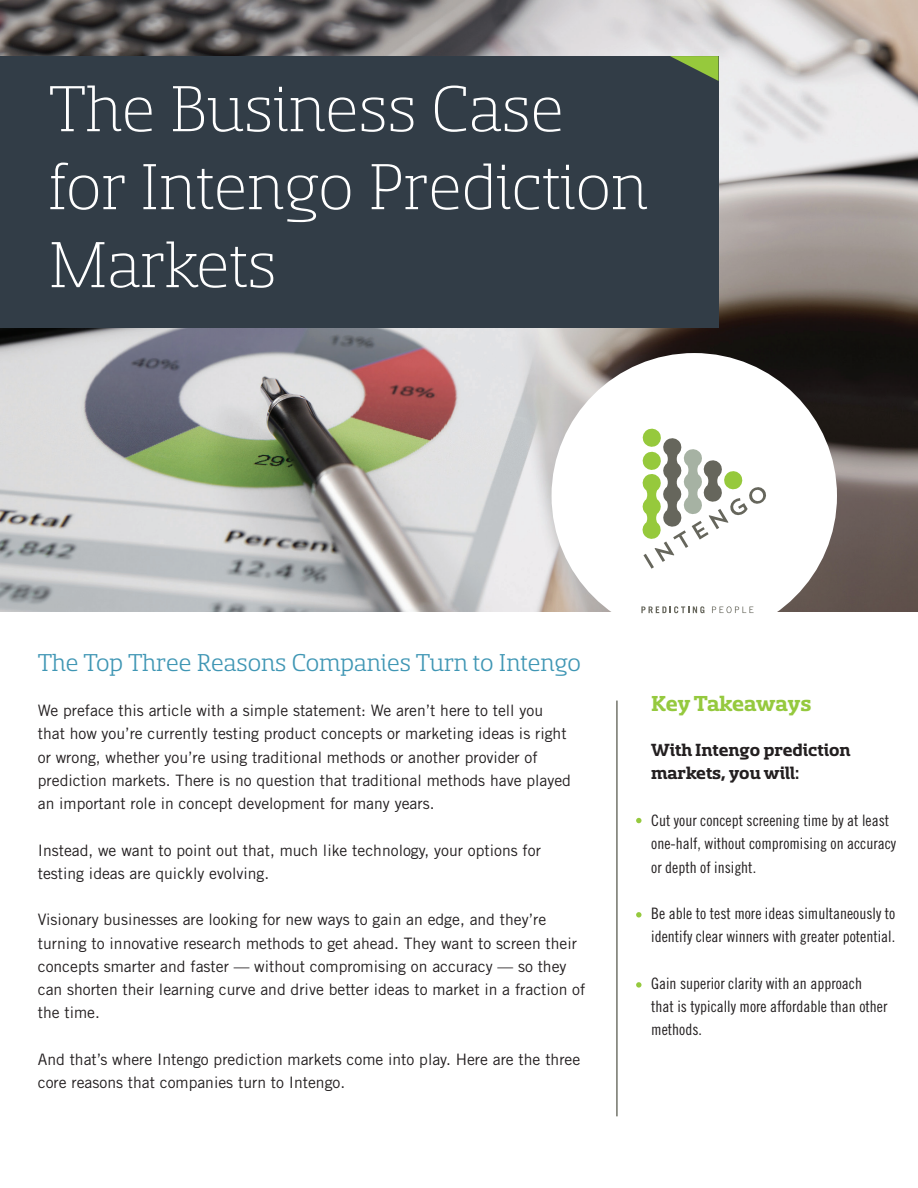
<style>
.page{position:relative;width:918px;height:1188px;background:#fff}
.page>*{position:absolute;margin:0;border:0;box-sizing:border-box;transform-origin:0 0}
.t1{font:300 72px/78px "Sancoale Slab Norm";color:#fff}
.t2{font:27px "Sancoale Slab Norm";color:#3f96b4}
.t3{font:700 24px "Sancoale Slab Norm";letter-spacing:-.01em;color:#95c93e}
.t4{font:700 19.5px/23.4px "Sancoale Slab Norm";color:#231f20}
.t5{font:15.75px/23.2px "Trade Gothic";color:#231f20}
.t6{font:15.75px/23.2px "Trade Gothic Cond Eighteen";color:#231f20}
</style>
<div class="page">
<img style="left:0;top:0;width:918px;height:612px">
<div style="left:552px;top:353px;width:285px;height:286px;background:#fff;border-radius:50%"></div>
<svg style="left:642px;top:428px;width:124px;height:141px"></svg>
<svg style="left:641px;top:606px;width:63px;height:7px"></svg>
<svg style="left:712px;top:606px;width:42px;height:7px"></svg>
<div style="left:0;top:56px;width:718px;height:271px;background:#323d47"></div>
<svg style="left:670px;top:56px;width:48px;height:25px"></svg>
<hr style="left:616px;top:701px;width:2px;height:415px;background:#65665c">
<svg style="left:636px;top:818px;width:6px;height:5px"></svg>
<svg style="left:636px;top:912px;width:6px;height:6px"></svg>
<svg style="left:636px;top:982px;width:6px;height:6px"></svg>
<h1 class="t1" style="left:49px;top:71px;width:601px">The Business Case for Intengo Prediction<br>Markets</h1>
<h2 class="t2" style="left:38px;top:650px;width:545px">The Top Three Reasons Companies Turn to Intengo</h2>
<p class="t5" style="left:38px;top:699px;width:535px">We preface this article with a simple statement: We aren’t here to tell you that how you’re currently testing product concepts or marketing ideas is right or wrong, whether you’re using traditional methods or another provider of prediction markets. There is no question that traditional methods have played an important role in concept development for many years.</p>
<p class="t5" style="left:38px;top:838px;width:505px">Instead, we want to point out that, much like technology, your options for testing ideas are quickly evolving.</p>
<p class="t5" style="left:38px;top:908px;width:549px">Visionary businesses are looking for new ways to gain an edge, and they’re turning to innovative research methods to get ahead. They want to screen their concepts smarter and faster — without compromising on accuracy — so they can shorten their learning curve and drive better ideas to market in a fraction of the time.</p>
<p class="t5" style="left:38px;top:1047px;width:544px">And that’s where Intengo prediction markets come into play. Here are the three core reasons that companies turn to Intengo.</p>
<h3 class="t3" style="left:651px;top:692px;width:162px">Key Takeaways</h3>
<p class="t4" style="left:651px;top:738px;width:201px">With Intengo prediction markets, you will:</p>
<p class="t6" style="left:651px;top:809px;width:246px">Cut your concept screening time by at least one-half, without compromising on accuracy or depth of insight.</p>
<p class="t6" style="left:651px;top:902px;width:246px">Be able to test more ideas simultaneously to identify clear winners with greater potential.</p>
<p class="t6" style="left:651px;top:971px;width:238px">Gain superior clarity with an approach that is typically more affordable than other methods.</p>
</div>
